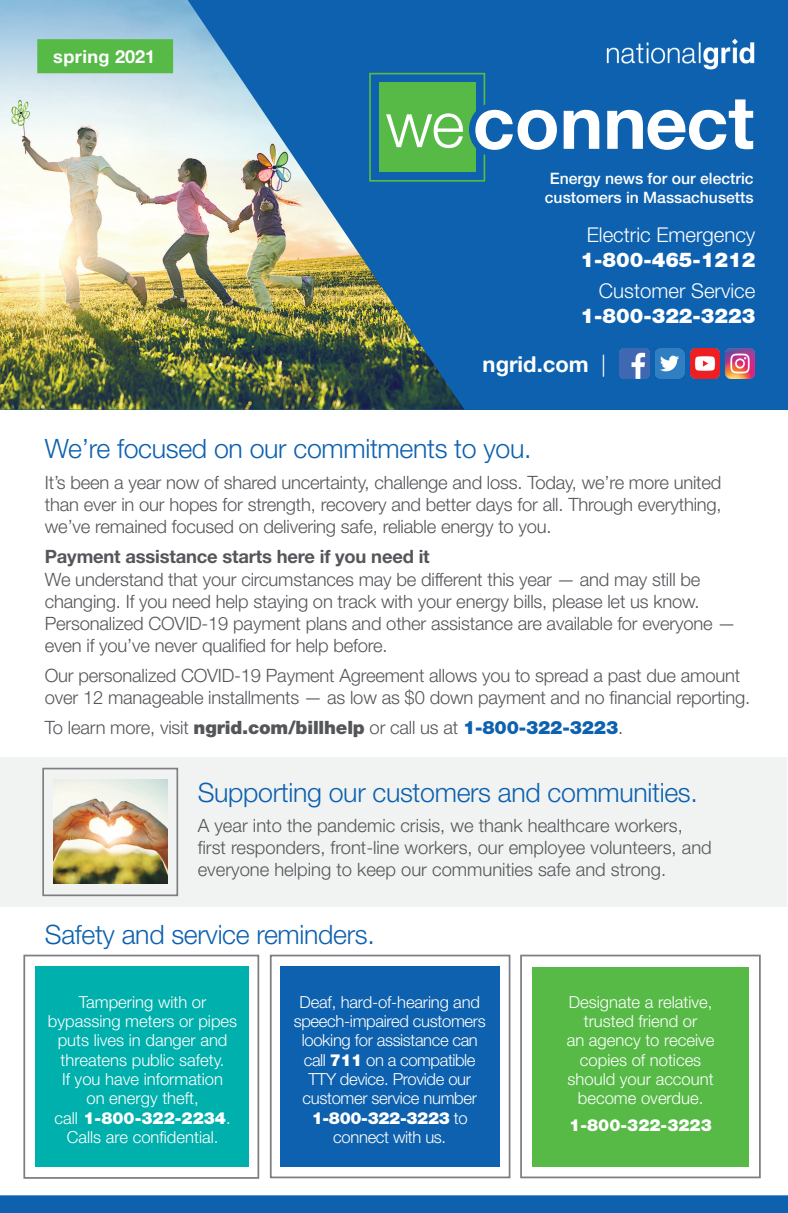
<style>
.page{position:relative;width:788px;height:1213px;background:#fff}
.page>*{position:absolute;margin:0;border:0;box-sizing:border-box;transform-origin:0 0}
.t1{font:700 73.5px "Helvetica Neue LT Std";color:#fff}
.t2{font:300 26.6px "Helvetica Neue LT Std";letter-spacing:-.01em;color:#0d61af}
.t3{font:700 21.88px "Helvetica Neue LT Std";color:#fff}
.t4{font:300 20.3px/24.5px "Helvetica Neue LT Std";color:#fff;text-align:center}
.t5{font:300 18.38px/22.1px "Helvetica Neue LT Std";letter-spacing:-.01em;color:#54565a}
.t6{font:700 18.38px "Helvetica Neue LT Std";letter-spacing:-.01em;color:#54565a}
.t7{font:700 18.03px "Helvetica Neue LT Std";letter-spacing:.025em;color:#fff}
.t8{font:300 16.62px/19.2px "Helvetica Neue LT Std";color:#fff;text-align:center}
.t9{font:300 16.62px/19.2px "Helvetica Neue LT Std";letter-spacing:-.02em;color:#fff;text-align:center}
.t10{font:900 16.62px "Helvetica Neue LT Std";color:#fff}
.t11{font:500 15.75px/18.9px "Helvetica Neue LT Std";color:#fff;text-align:center}
.s1{font-weight:300;font-size:63.7px}
.s2{font-weight:900}
.s3{font-weight:300}
.s4{font-weight:900;color:#0d61af}
</style>
<div class="page">
<div style="left:0;top:0;width:787px;height:409px;background:#0d61af"></div>
<img style="left:0;top:0;width:464px;height:409px">
<div style="left:0;top:1195px;width:787px;height:17px;background:#0d61af"></div>
<div style="left:0;top:757px;width:786px;height:150px;background:#f1f3f2"></div>
<div style="left:379px;top:82px;width:96px;height:90px;background:#57ba47"></div>
<div style="left:369px;top:73px;width:116px;height:109px;border:2px solid #57ba47"></div>
<div style="left:469px;top:102px;width:52px;height:55px;background:#0d61af;border-radius:50%"></div>
<img style="left:619px;top:349px;width:30px;height:29px">
<img style="left:725px;top:349px;width:29px;height:29px">
<img style="left:655px;top:349px;width:29px;height:29px">
<img style="left:690px;top:349px;width:29px;height:29px">
<img style="left:606px;top:38px;width:149px;height:31px">
<div style="left:37px;top:39px;width:136px;height:34px;background:#57ba47;border:2px solid #57ba47"></div>
<div style="left:42px;top:767px;width:136px;height:129px;border:2px solid #7e7d81"></div>
<img style="left:54px;top:779px;width:113px;height:104px">
<div style="left:520px;top:954px;width:240px;height:224px;border:2px solid #7e7d81"></div>
<div style="left:532px;top:966px;width:216px;height:200px;background:#57ba47"></div>
<div style="left:270px;top:954px;width:240px;height:224px;border:2px solid #7e7d81"></div>
<div style="left:35px;top:966px;width:213px;height:200px;background:#00b0ad"></div>
<div style="left:23px;top:954px;width:236px;height:224px;border:2px solid #7e7d81"></div>
<div style="left:280px;top:966px;width:219px;height:200px;background:#0d61af"></div>
<p class="t7" style="left:53px;top:45px;width:104px">spring 2021</p>
<p class="t1" style="left:385px;top:77px;width:370px"><span class="s1">we</span> connect</p>
<p class="t11" style="left:544px;top:169px;width:210px">Energy news for our electric customers in Massachusetts</p>
<p class="t4" style="left:580px;top:222px;width:176px">Electric Emergency<br><span class="s2">1-800-465-1212</span></p>
<p class="t4" style="left:580px;top:278px;width:176px;text-align:right">Customer Service<br><span class="s2">1-800-322-3223</span></p>
<p class="t3" style="left:482px;top:351px;width:125px">ngrid.com <span class="s3">|</span></p>
<h3 class="t2" style="left:45px;top:432px;width:488px">We’re focused on our commitments to you.</h3>
<p class="t5" style="left:45px;top:470px;width:678px;text-align:justify">It’s been a year now of shared uncertainty, challenge and loss. Today, we’re more united than ever in our hopes for strength, recovery and better days for all. Through everything, we’ve remained focused on delivering safe, reliable energy to you.</p>
<p class="t6" style="left:45px;top:544px;width:386px">Payment assistance starts here if you need it</p>
<p class="t5" style="left:45px;top:568px;width:692px">We understand that your circumstances may be different this year — and may still be changing. If you need help staying on track with your energy bills, please let us know.<br>Personalized COVID-19 payment plans and other assistance are available for everyone — even if you’ve never qualified for help before.</p>
<p class="t5" style="left:45px;top:664px;width:706px">Our personalized COVID-19 Payment Agreement allows you to spread a past due amount over 12 manageable installments — as low as $0 down payment and no financial reporting.</p>
<p class="t5" style="left:45px;top:716px;width:579px">To learn more, visit <span class="s2">ngrid.com/billhelp</span> or call us at <span class="s4">1-800-322-3223</span>.</p>
<h3 class="t2" style="left:198px;top:776px;width:501px">Supporting our customers and communities.</h3>
<p class="t5" style="left:198px;top:814px;width:515px">A year into the pandemic crisis, we thank healthcare workers, first responders, front-line workers, our employee volunteers, and everyone helping to keep our communities safe and strong.</p>
<h3 class="t2" style="left:45px;top:918px;width:331px">Safety and service reminders.</h3>
<p class="t8" style="left:48px;top:992px;width:191px">Tampering with or bypassing meters or pipes puts lives in danger and threatens public safety.<br>If you have information<br>on energy theft,<br>call <span class="s2">1-800-322-2234</span>.<br>Calls are confidential.</p>
<p class="t9" style="left:294px;top:992px;width:193px">Deaf, hard-of-hearing and speech-impaired customers looking for assistance can call <span class="s2">711</span> on a compatible<br>TTY device. Provide our customer service number<br><span class="s2">1-800-322-3223</span> to connect with us.</p>
<p class="t8" style="left:566px;top:992px;width:149px">Designate a relative, trusted friend or<br>an agency to receive copies of notices should your account become overdue.</p>
<p class="t10" style="left:569px;top:1115px;width:144px">1-800-322-3223</p>
</div>
